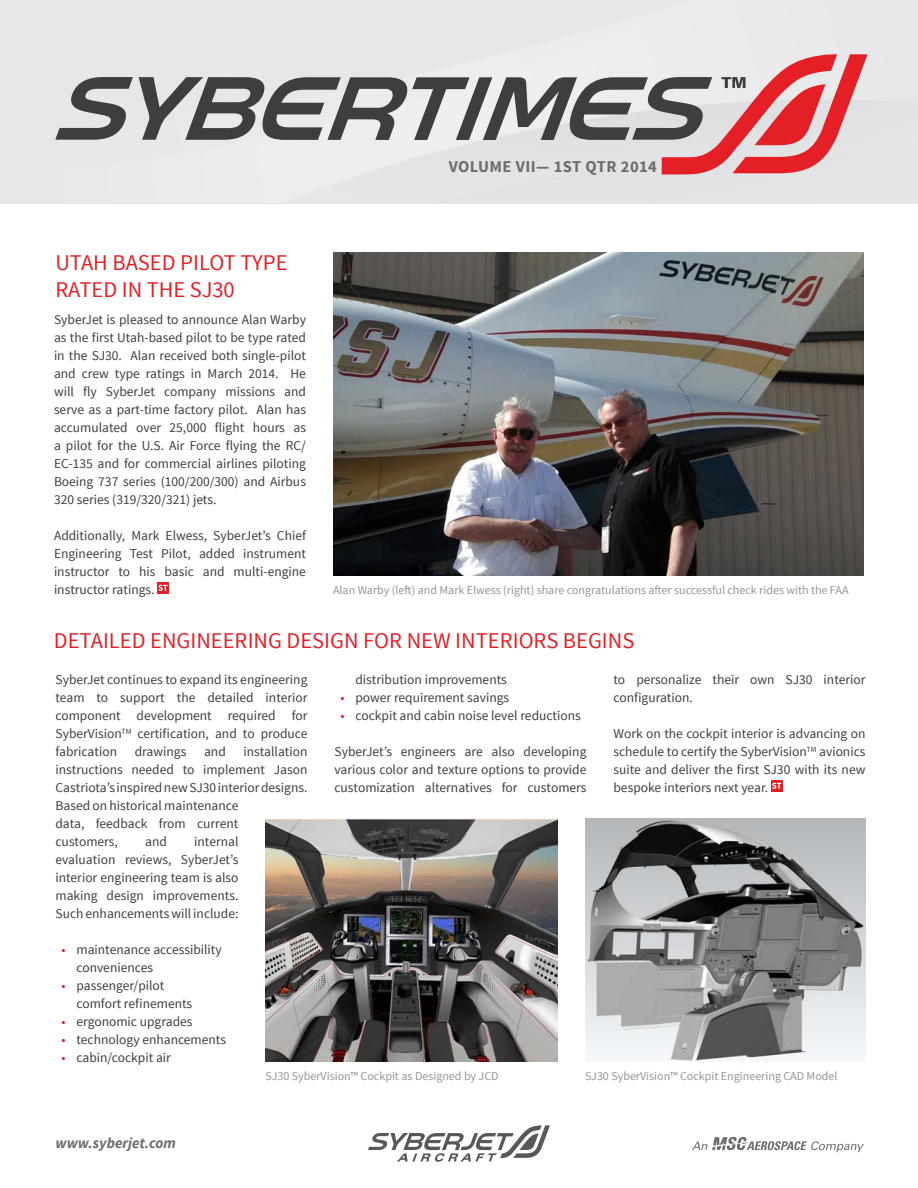
<style>
.page{position:relative;width:918px;height:1188px;background:#fff}
.page>*{position:absolute;margin:0;border:0;box-sizing:border-box;transform-origin:0 0}
.Heading{font:22.5px/27px "Source Sans Pro";color:#e41f25}
.t1{font:700 16.5px "Source Sans Pro";letter-spacing:.025em;color:#6c6d70}
.t2{font:italic 700 15px "Source Sans Pro";color:#6c6d70}
.Paragraph{font:13.5px/18px "Source Sans Pro";color:#3e3e3f;text-align:justify}
.Caption_or_Detail{font:12px "Source Sans Pro";color:#939598}
.s1{color:#e41f25}
</style>
<div class="page">
<svg style="left:55px;top:77px;width:78px;height:63px"></svg>
<svg style="left:368px;top:1125px;width:182px;height:37px"></svg>
<svg style="left:692px;top:1137px;width:172px;height:15px"></svg>
<svg style="left:139px;top:54px;width:729px;height:121px"></svg>
<svg style="left:157px;top:582px;width:12px;height:12px"></svg>
<svg style="left:158px;top:585px;width:10px;height:6px"></svg>
<svg style="left:771px;top:780px;width:11px;height:12px"></svg>
<svg style="left:772px;top:783px;width:9px;height:6px"></svg>
<img style="left:333px;top:252px;width:531px;height:324px">
<img style="left:266px;top:818px;width:292px;height:244px">
<img style="left:585px;top:818px;width:281px;height:244px">
<p class="t1" style="left:449px;top:156px;width:210px">VOLUME VII— 1ST QTR 2014</p>
<p class="Heading" style="left:55px;top:249px;width:234px">UTAH BASED PILOT TYPE<br>RATED IN THE SJ30</p>
<p class="Paragraph" style="left:54px;top:311px;width:254px">SyberJet is pleased to announce Alan Warby as the first Utah-based pilot to be type rated in the SJ30. Alan received both single-pilot and crew type ratings in March 2014. He will fly SyberJet company missions and serve as a part-time factory pilot. Alan has accumulated over 25,000 flight hours as a pilot for the U.S. Air Force flying the RC/ EC-135 and for commercial airlines piloting Boeing 737 series (100/200/300) and Airbus 320 series (319/320/321) jets.</p>
<p class="Paragraph" style="left:54px;top:527px;width:254px">Additionally, Mark Elwess, SyberJet’s Chief Engineering Test Pilot, added instrument instructor to his basic and multi-engine instructor ratings.</p>
<p class="Caption_or_Detail" style="left:333px;top:583px;width:517px">Alan Warby (left) and Mark Elwess (right) share congratulations after successful check rides with the FAA</p>
<p class="Heading" style="left:54px;top:627px;width:582px">DETAILED ENGINEERING DESIGN FOR NEW INTERIORS BEGINS</p>
<p class="Paragraph" style="left:56px;top:671px;width:254px">SyberJet continues to expand its engineering team to support the detailed interior component development required for SyberVision<sup>TM</sup> certification, and to produce fabrication</p>
<p class="Paragraph" style="left:56px;top:743px;width:254px;text-align:left;text-indent:188px">installation instructions needed to implement Jason<br>Castriota’s inspired new SJ30 interior designs.<br>Based on historical maintenance<br>data, feedback from current<br>customers,</p>
<p class="Paragraph" style="left:135px;top:743px;width:53px">drawings</p>
<p class="Paragraph" style="left:204px;top:743px;width:23px">and</p>
<p class="Paragraph" style="left:56px;top:833px;width:185px;text-indent:139px">internal evaluation reviews, SyberJet’s interior engineering team is also making design improvements.<br>Such enhancements will include:</p>
<p class="Paragraph" style="left:76px;top:941px;width:147px;text-indent:-15px"><span class="s1">•</span> maintenance accessibility conveniences</p>
<p class="Paragraph" style="left:76px;top:977px;width:117px;text-indent:-15px"><span class="s1">•</span> passenger/pilot comfort refinements</p>
<p class="Paragraph" style="left:62px;top:1013px;width:133px"><span class="s1">•</span> ergonomic upgrades</p>
<p class="Paragraph" style="left:62px;top:1031px;width:166px"><span class="s1">•</span> technology enhancements</p>
<p class="Paragraph" style="left:62px;top:1049px;width:111px"><span class="s1">•</span> cabin/cockpit air</p>
<p class="Paragraph" style="left:145px;top:833px;width:23px">and</p>
<p class="Paragraph" style="left:356px;top:671px;width:153px">distribution improvements</p>
<p class="Paragraph" style="left:340px;top:689px;width:170px"><span class="s1">•</span> power requirement savings</p>
<p class="Paragraph" style="left:340px;top:707px;width:242px"><span class="s1">•</span> cockpit and cabin noise level reductions</p>
<p class="Paragraph" style="left:334px;top:743px;width:254px">SyberJet’s engineers are also developing various color and texture options to provide customization alternatives for customers</p>
<p class="Paragraph" style="left:613px;top:671px;width:254px">to personalize their own SJ30 interior configuration.</p>
<p class="Paragraph" style="left:613px;top:725px;width:254px">Work on the cockpit interior is advancing on schedule to certify the SyberVision<sup>TM</sup> avionics suite and deliver the first SJ30 with its new bespoke interiors next year.</p>
<p class="t2" style="left:56px;top:1134px;width:122px">www.syberjet.com</p>
<p class="Caption_or_Detail" style="left:266px;top:1069px;width:235px">SJ30 SyberVision™ Cockpit as Designed by JCD</p>
<p class="Caption_or_Detail" style="left:585px;top:1069px;width:254px">SJ30 SyberVision™ Cockpit Engineering CAD Model</p>
</div>
